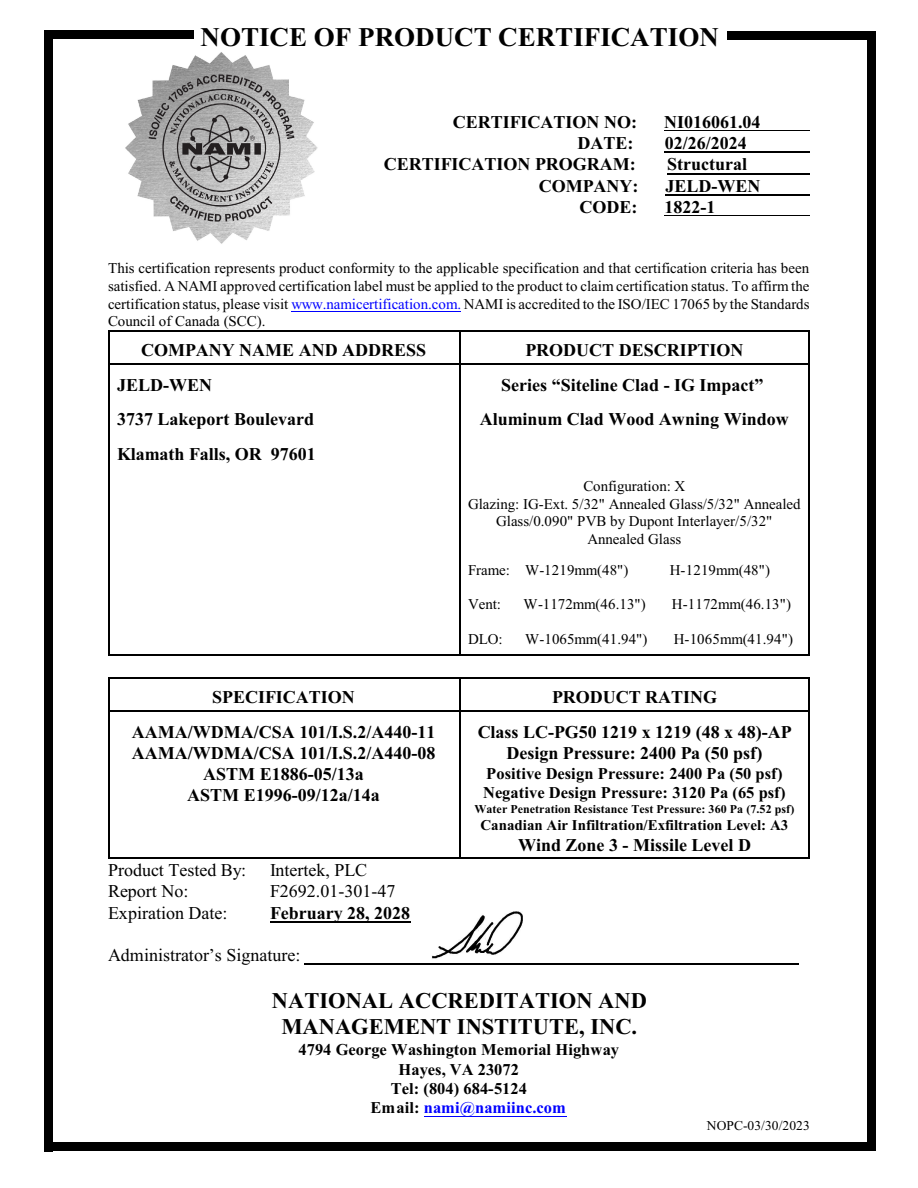
<style>
.page{position:relative;width:918px;height:1188px;background:#fff}
.page>*{position:absolute;margin:0;border:0;box-sizing:border-box;transform-origin:0 0}
.t1{font:700 27px "Times New Roman";color:#000}
.t2{font:700 22.5px/26.2px "Times New Roman";color:#000;text-align:center}
.t3{font:700 18px/21.3px "Times New Roman";color:#000;text-align:center}
.t4{font:18px "Times New Roman";color:#000}
.t5{font:700 16.5px/19.5px "Times New Roman";color:#000}
.t6{font:700 16.5px "Times New Roman";color:#00f}
.t7{font:15px/17.7px "Times New Roman";color:#000;text-align:justify}
.t8{font:700 15px "Times New Roman";color:#000}
.t9{font:13.5px "Times New Roman";letter-spacing:.005em;color:#000}
.t10{font:700 12px "Times New Roman";letter-spacing:.005em;color:#000}
.s1{color:#00f}
.s2{color:#000}
</style>
<div class="page">
<hr style="left:108px;top:330px;width:351px;height:1px;background:#000">
<hr style="left:108px;top:331px;width:1px;height:33px;background:#000">
<hr style="left:108px;top:363px;width:351px;height:1px;background:#000">
<hr style="left:809px;top:330px;width:1px;height:34px;background:#000">
<hr style="left:459px;top:330px;width:351px;height:1px;background:#000">
<hr style="left:459px;top:331px;width:1px;height:33px;background:#000">
<hr style="left:459px;top:363px;width:349px;height:1px;background:#000">
<hr style="left:108px;top:364px;width:1px;height:35px;background:#000">
<hr style="left:809px;top:364px;width:1px;height:35px;background:#000">
<hr style="left:459px;top:364px;width:1px;height:35px;background:#000">
<hr style="left:108px;top:399px;width:1px;height:34px;background:#000">
<hr style="left:809px;top:399px;width:1px;height:34px;background:#000">
<hr style="left:459px;top:399px;width:1px;height:34px;background:#000">
<hr style="left:108px;top:434px;width:1px;height:34px;background:#000">
<hr style="left:809px;top:434px;width:1px;height:34px;background:#000">
<hr style="left:459px;top:434px;width:1px;height:34px;background:#000">
<hr style="left:108px;top:468px;width:1px;height:84px;background:#000">
<hr style="left:809px;top:468px;width:1px;height:84px;background:#000">
<hr style="left:459px;top:468px;width:1px;height:84px;background:#000">
<hr style="left:108px;top:552px;width:1px;height:34px;background:#000">
<hr style="left:809px;top:552px;width:1px;height:34px;background:#000">
<hr style="left:459px;top:552px;width:1px;height:34px;background:#000">
<hr style="left:108px;top:587px;width:1px;height:34px;background:#000">
<hr style="left:809px;top:587px;width:1px;height:34px;background:#000">
<hr style="left:459px;top:587px;width:1px;height:34px;background:#000">
<hr style="left:108px;top:654px;width:351px;height:2px;background:#000">
<hr style="left:108px;top:621px;width:1px;height:33px;background:#000">
<hr style="left:809px;top:621px;width:1px;height:35px;background:#000">
<hr style="left:459px;top:654px;width:351px;height:2px;background:#000">
<hr style="left:459px;top:621px;width:1px;height:33px;background:#000">
<hr style="left:108px;top:677px;width:351px;height:1px;background:#000">
<hr style="left:108px;top:678px;width:1px;height:33px;background:#000">
<hr style="left:108px;top:710px;width:351px;height:1px;background:#000">
<hr style="left:809px;top:677px;width:1px;height:34px;background:#000">
<hr style="left:459px;top:677px;width:351px;height:1px;background:#000">
<hr style="left:459px;top:678px;width:1px;height:33px;background:#000">
<hr style="left:459px;top:710px;width:349px;height:1px;background:#000">
<hr style="left:108px;top:858px;width:351px;height:1px;background:#000">
<hr style="left:108px;top:712px;width:1px;height:146px;background:#000">
<hr style="left:809px;top:712px;width:1px;height:147px;background:#000">
<hr style="left:459px;top:858px;width:351px;height:1px;background:#000">
<hr style="left:459px;top:712px;width:1px;height:146px;background:#000">
<img style="left:125px;top:52px;width:193px;height:192px">
<hr style="left:664px;top:130px;width:146px;height:1px;background:#000">
<hr style="left:665px;top:152px;width:145px;height:1px;background:#000">
<hr style="left:667px;top:173px;width:143px;height:1px;background:#000">
<hr style="left:665px;top:194px;width:145px;height:1px;background:#000">
<hr style="left:665px;top:215px;width:145px;height:1px;background:#000">
<hr style="left:291px;top:311px;width:170px;height:1px;background:#00f">
<hr style="left:270px;top:921px;width:140px;height:1px;background:#000">
<hr style="left:424px;top:1116px;width:142px;height:1px;background:#00f">
<div style="left:867px;top:32px;width:8px;height:1119px;background:#000"></div>
<div style="left:728px;top:32px;width:147px;height:8px;background:#000"></div>
<div style="left:44px;top:31px;width:9px;height:1120px;background:#000"></div>
<div style="left:44px;top:30px;width:150px;height:9px;background:#000"></div>
<hr style="left:304px;top:963px;width:495px;height:2px;background:#000">
<div style="left:44px;top:1142px;width:831px;height:9px;background:#000"></div>
<img style="left:432px;top:911px;width:91px;height:48px">
<h1 class="t1" style="left:201px;top:28px;width:520px">NOTICE OF PRODUCT CERTIFICATION</h1>
<p class="t3" style="left:453px;top:113px;width:186px">CERTIFICATION NO:</p>
<p class="t3" style="left:664px;top:113px;width:98px">NI016061.04</p>
<p class="t3" style="left:577px;top:134px;width:57px">DATE:</p>
<p class="t3" style="left:665px;top:134px;width:84px">02/26/2024</p>
<p class="t3" style="left:384px;top:155px;width:254px">CERTIFICATION PROGRAM:</p>
<p class="t3" style="left:667px;top:155px;width:81px">Structural</p>
<p class="t3" style="left:539px;top:177px;width:101px">COMPANY:</p>
<p class="t3" style="left:666px;top:177px;width:97px">JELD-WEN</p>
<p class="t3" style="left:580px;top:198px;width:59px">CODE:</p>
<p class="t3" style="left:665px;top:198px;width:52px">1822-1</p>
<p class="t7" style="left:108px;top:261px;width:703px">This certification represents product conformity to the applicable specification and that certification criteria has been satisfied. A NAMI approved certification label must be applied to the product to claim certification status. To affirm the certification status, please visit <span class="s1">www.namicertification.com.</span> NAMI is accredited to the ISO/IEC 17065 by the Standards Council of Canada (SCC).</p>
<p class="t3" style="left:141px;top:341px;width:287px">COMPANY NAME AND ADDRESS</p>
<p class="t3" style="left:525px;top:341px;width:220px">PRODUCT DESCRIPTION</p>
<p class="t3" style="left:117px;top:376px;width:97px">JELD-WEN</p>
<p class="t3" style="left:501px;top:376px;width:264px">Series “Siteline Clad - IG Impact”</p>
<p class="t3" style="left:117px;top:410px;width:199px">3737 Lakeport Boulevard</p>
<p class="t3" style="left:480px;top:410px;width:311px">Aluminum Clad Wood Awning Window</p>
<p class="t3" style="left:117px;top:445px;width:200px">Klamath Falls, OR 97601</p>
<p class="t7" style="left:468px;top:479px;width:334px;text-align:center">Configuration: X<br>Glazing: IG-Ext. 5/32" Annealed Glass/5/32" Annealed Glass/0.090" PVB by Dupont Interlayer/5/32" Annealed Glass</p>
<p class="t7" style="left:468px;top:562px;width:162px">Frame: W-1219mm(48")</p>
<p class="t7" style="left:670px;top:562px;width:102px">H-1219mm(48")</p>
<p class="t7" style="left:468px;top:597px;width:35px">Vent:</p>
<p class="t7" style="left:524px;top:597px;width:124px">W-1172mm(46.13")</p>
<p class="t7" style="left:672px;top:597px;width:121px">H-1172mm(46.13")</p>
<p class="t7" style="left:468px;top:632px;width:36px">DLO:</p>
<p class="t7" style="left:525px;top:632px;width:124px">W-1065mm(41.94")</p>
<p class="t7" style="left:674px;top:632px;width:121px">H-1065mm(41.94")</p>
<p class="t3" style="left:212px;top:688px;width:144px">SPECIFICATION</p>
<p class="t3" style="left:552px;top:688px;width:167px">PRODUCT RATING</p>
<p class="t3" style="left:132px;top:723px;width:305px">AAMA/WDMA/CSA 101/I.S.2/A440-11<br>AAMA/WDMA/CSA 101/I.S.2/A440-08<br>ASTM E1886-05/13a<br>ASTM E1996-09/12a/14a</p>
<p class="t3" style="left:478px;top:723px;width:316px">Class LC-PG50 1219 x 1219 (48 x 48)-AP<br>Design Pressure: 2400 Pa (50 psf)</p>
<p class="t5" style="left:483px;top:765px;width:304px">Positive Design Pressure: 2400 Pa (50 psf)<br>Negative Design Pressure: 3120 Pa (65 psf)</p>
<p class="t10" style="left:475px;top:805px;width:321px">Water Penetration Resistance Test Pressure: 360 Pa (7.52 psf)</p>
<p class="t8" style="left:480px;top:820px;width:309px">Canadian Air Infiltration/Exfiltration Level: A3</p>
<p class="t3" style="left:518px;top:836px;width:235px">Wind Zone 3 - Missile Level D</p>
<p class="t4" style="left:108px;top:863px;width:140px">Product Tested By:</p>
<p class="t4" style="left:270px;top:863px;width:99px">Intertek, PLC</p>
<p class="t4" style="left:108px;top:885px;width:82px">Report No:</p>
<p class="t4" style="left:270px;top:885px;width:127px">F2692.01-301-47</p>
<p class="t4" style="left:108px;top:906px;width:121px">Expiration Date:</p>
<p class="t3" style="left:270px;top:904px;width:142px">February 28, 2028</p>
<p class="t4" style="left:108px;top:949px;width:194px">Administrator’s Signature:</p>
<h2 class="t2" style="left:272px;top:990px;width:376px">NATIONAL ACCREDITATION AND<br>MANAGEMENT INSTITUTE, INC.</h2>
<p class="t5" style="left:299px;top:1042px;width:322px">4794 George Washington Memorial Highway</p>
<p class="t5" style="left:399px;top:1061px;width:122px">Hayes, VA 23072</p>
<p class="t5" style="left:391px;top:1080px;width:138px">Tel: (804) 684-5124</p>
<p class="t6" style="left:370px;top:1102px;width:197px"><span class="s2">Email:</span> nami@namiinc.com</p>
<p class="t9" style="left:707px;top:1120px;width:104px">NOPC-03/30/2023</p>
</div>
